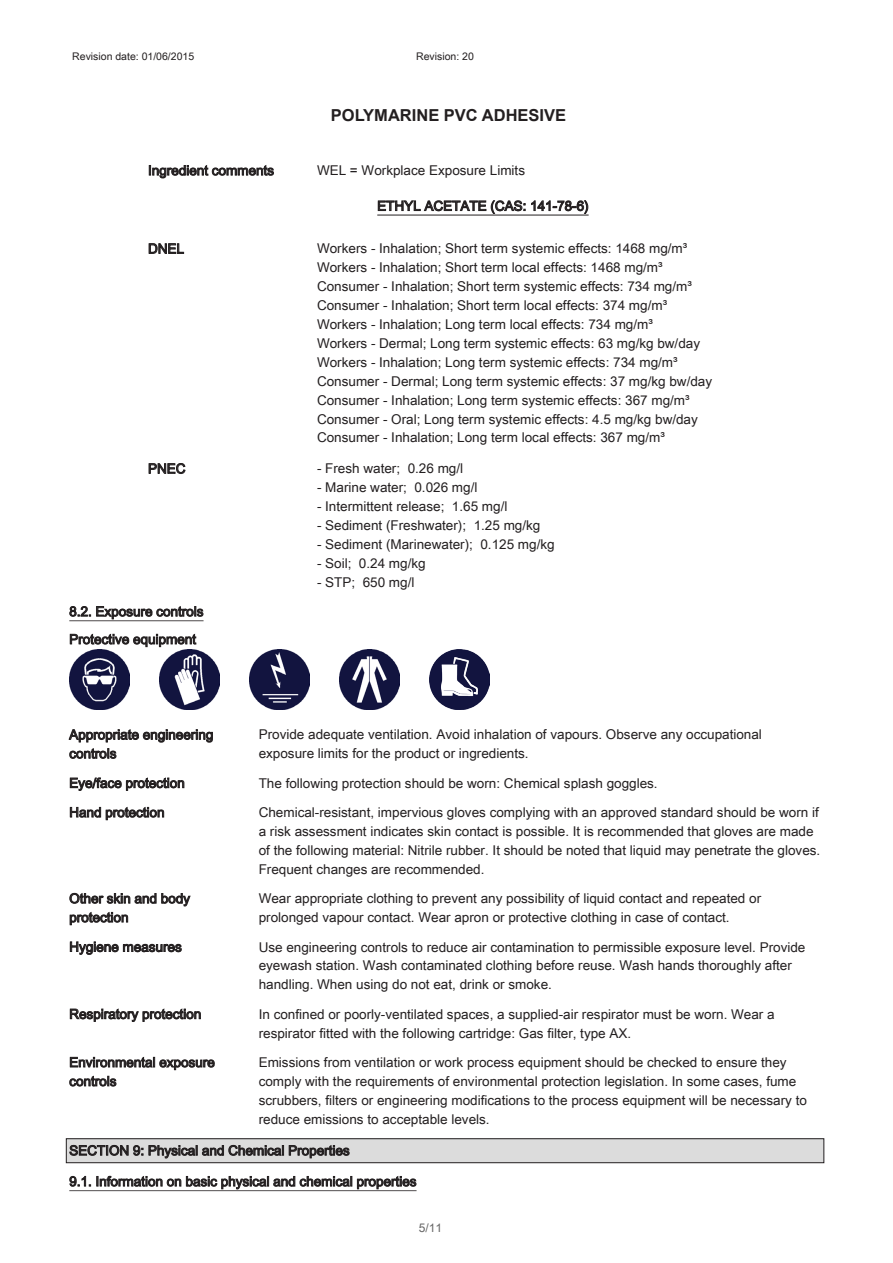
<style>
.page{position:relative;width:893px;height:1263px;background:#fff}
.page>*{position:absolute;margin:0;border:0;box-sizing:border-box;transform-origin:0 0}
.t1{font:18px "Arial Unicode MS";color:#231f20}
.t2{font:700 16.5px "Arial";color:#231f20}
.t3{font:13.5px/18.9px "Arial Unicode MS";color:#231f20}
.t4{font:12px "Arial Unicode MS";color:#646464}
.t5{font:10.5px "Arial Unicode MS";color:#231f20}
</style>
<div class="page">
<svg style="left:149px;top:165px;width:125px;height:13px"></svg>
<hr style="left:377px;top:215px;width:212px;height:1px;background:#231f20">
<svg style="left:378px;top:200px;width:147px;height:14px"></svg>
<svg style="left:531px;top:200px;width:57px;height:14px"></svg>
<svg style="left:149px;top:243px;width:35px;height:11px"></svg>
<svg style="left:149px;top:463px;width:37px;height:11px"></svg>
<hr style="left:69px;top:620px;width:135px;height:1px;background:#231f20">
<svg style="left:69px;top:606px;width:134px;height:13px"></svg>
<svg style="left:70px;top:634px;width:126px;height:13px"></svg>
<img style="left:69px;top:650px;width:60px;height:60px">
<img style="left:159px;top:650px;width:60px;height:60px">
<img style="left:249px;top:650px;width:60px;height:60px">
<img style="left:339px;top:650px;width:60px;height:60px">
<img style="left:429px;top:650px;width:60px;height:60px">
<svg style="left:69px;top:729px;width:144px;height:30px"></svg>
<svg style="left:70px;top:777px;width:114px;height:14px"></svg>
<svg style="left:70px;top:807px;width:94px;height:13px"></svg>
<svg style="left:69px;top:893px;width:122px;height:13px"></svg>
<svg style="left:70px;top:912px;width:58px;height:13px"></svg>
<svg style="left:70px;top:941px;width:112px;height:14px"></svg>
<svg style="left:70px;top:1008px;width:131px;height:14px"></svg>
<svg style="left:70px;top:1057px;width:145px;height:13px"></svg>
<svg style="left:69px;top:1076px;width:47px;height:10px"></svg>
<div style="left:66px;top:1139px;width:758px;height:24px;background:#dcdcdc"></div>
<div style="left:66px;top:1138px;width:758px;height:25px;border:1px solid #231f20"></div>
<svg style="left:69px;top:1145px;width:74px;height:11px"></svg>
<svg style="left:149px;top:1145px;width:201px;height:13px"></svg>
<hr style="left:69px;top:1190px;width:348px;height:1px;background:#231f20">
<svg style="left:69px;top:1176px;width:22px;height:11px"></svg>
<svg style="left:97px;top:1176px;width:319px;height:13px"></svg>
<p class="t5" style="left:72px;top:49px;width:123px">Revision date: 01/06/2015</p>
<p class="t5" style="left:416px;top:49px;width:59px">Revision: 20</p>
<p class="t1" style="left:414px;top:98px;width:64px">A03701</p>
<p class="t2" style="left:331px;top:104px;width:237px">POLYMARINE PVC ADHESIVE</p>
<p class="t3" style="left:148px;top:160px;width:127px">Ingredient comments</p>
<p class="t3" style="left:317px;top:160px;width:210px">WEL = Workplace Exposure Limits</p>
<p class="t3" style="left:377px;top:196px;width:213px">ETHYL ACETATE (CAS: 141-78-6)</p>
<p class="t3" style="left:148px;top:239px;width:37px">DNEL</p>
<p class="t3" style="left:317px;top:239px;width:397px">Workers - Inhalation; Short term systemic effects: 1468 mg/m³<br>Workers - Inhalation; Short term local effects: 1468 mg/m³<br>Consumer - Inhalation; Short term systemic effects: 734 mg/m³<br>Consumer - Inhalation; Short term local effects: 374 mg/m³<br>Workers - Inhalation; Long term local effects: 734 mg/m³<br>Workers - Dermal; Long term systemic effects: 63 mg/kg bw/day Workers - Inhalation; Long term systemic effects: 734 mg/m³<br>Consumer - Dermal; Long term systemic effects: 37 mg/kg bw/day Consumer - Inhalation; Long term systemic effects: 367 mg/m³<br>Consumer - Oral; Long term systemic effects: 4.5 mg/kg bw/day Consumer - Inhalation; Long term local effects: 367 mg/m³</p>
<p class="t3" style="left:148px;top:458px;width:39px">PNEC</p>
<p class="t3" style="left:317px;top:458px;width:148px">- Fresh water; 0.26 mg/l</p>
<p class="t3" style="left:317px;top:477px;width:162px">- Marine water; 0.026 mg/l</p>
<p class="t3" style="left:317px;top:496px;width:192px">- Intermittent release; 1.65 mg/l</p>
<p class="t3" style="left:317px;top:515px;width:225px">- Sediment (Freshwater); 1.25 mg/kg</p>
<p class="t3" style="left:317px;top:534px;width:239px">- Sediment (Marinewater); 0.125 mg/kg</p>
<p class="t3" style="left:317px;top:553px;width:110px">- Soil; 0.24 mg/kg</p>
<p class="t3" style="left:317px;top:572px;width:99px">- STP; 650 mg/l</p>
<p class="t3" style="left:69px;top:597px;width:136px;line-height:27.8px">8.2. Exposure controls<br>Protective equipment</p>
<p class="t3" style="left:69px;top:724px;width:146px">Appropriate engineering controls</p>
<p class="t3" style="left:259px;top:724px;width:505px">Provide adequate ventilation. Avoid inhalation of vapours. Observe any occupational exposure limits for the product or ingredients.</p>
<p class="t3" style="left:69px;top:773px;width:117px">Eye/face protection</p>
<p class="t3" style="left:259px;top:773px;width:400px">The following protection should be worn: Chemical splash goggles.</p>
<p class="t3" style="left:69px;top:802px;width:97px">Hand protection</p>
<p class="t3" style="left:259px;top:802px;width:563px">Chemical-resistant, impervious gloves complying with an approved standard should be worn if a risk assessment indicates skin contact is possible. It is recommended that gloves are made of the following material: Nitrile rubber. It should be noted that liquid may penetrate the gloves.<br>Frequent changes are recommended.</p>
<p class="t3" style="left:69px;top:888px;width:122px">Other skin and body protection</p>
<p class="t3" style="left:259px;top:888px;width:504px">Wear appropriate clothing to prevent any possibility of liquid contact and repeated or prolonged vapour contact. Wear apron or protective clothing in case of contact.</p>
<p class="t3" style="left:69px;top:937px;width:114px">Hygiene measures</p>
<p class="t3" style="left:259px;top:937px;width:548px">Use engineering controls to reduce air contamination to permissible exposure level. Provide eyewash station. Wash contaminated clothing before reuse. Wash hands thoroughly after handling. When using do not eat, drink or smoke.</p>
<p class="t3" style="left:69px;top:1004px;width:133px">Respiratory protection</p>
<p class="t3" style="left:259px;top:1004px;width:517px">In confined or poorly-ventilated spaces, a supplied-air respirator must be worn. Wear a respirator fitted with the following cartridge: Gas filter, type AX.</p>
<p class="t3" style="left:69px;top:1052px;width:147px">Environmental exposure controls</p>
<p class="t3" style="left:259px;top:1052px;width:550px">Emissions from ventilation or work process equipment should be checked to ensure they comply with the requirements of environmental protection legislation. In some cases, fume scrubbers, filters or engineering modifications to the process equipment will be necessary to reduce emissions to acceptable levels.</p>
<p class="t3" style="left:69px;top:1140px;width:282px">SECTION 9: Physical and Chemical Properties</p>
<p class="t3" style="left:69px;top:1171px;width:349px">9.1. Information on basic physical and chemical properties</p>
<p class="t4" style="left:419px;top:1219px;width:25px">5/11</p>
</div>
